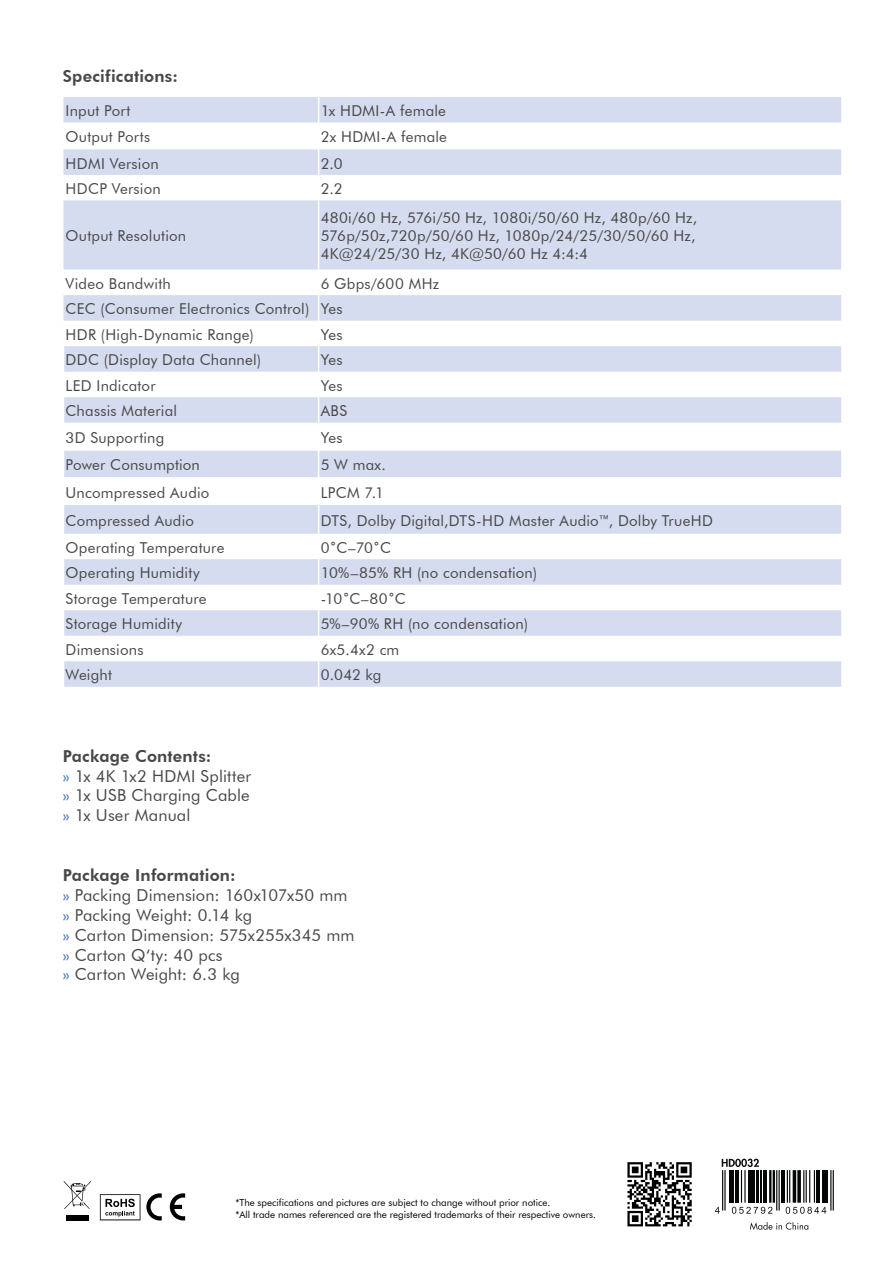
<style>
.page{position:relative;width:893px;height:1263px;background:#fff}
.page>*{position:absolute;margin:0;border:0;box-sizing:border-box;transform-origin:0 0}
.t1{font:16.5px/19.8px "Futura BT";letter-spacing:.01em;color:#484848}
.t2{font:800 16.5px "Futura BT";letter-spacing:.015em;color:#484848}
.t3{font:15px/18px "Futura BT";letter-spacing:.015em;color:#484848;text-align:justify}
.t4{font:9.75px/11.7px "Futura BT";color:#000}
.s1{font-weight:800}
.s2{color:#3c6eb3}
</style>
<div class="page">
<svg style="left:100px;top:1194px;width:40px;height:26px"></svg>
<svg style="left:64px;top:1181px;width:27px;height:28px"></svg>
<div style="left:66px;top:1215px;width:23px;height:5px;background:#000"></div>
<svg style="left:146px;top:1193px;width:16px;height:27px"></svg>
<svg style="left:170px;top:1193px;width:15px;height:27px"></svg>
<svg style="left:63px;top:97px;width:778px;height:590px;fill:#d6dcef"></svg>
<svg style="left:318px;top:97px;width:1px;height:103px"></svg>
<hr style="left:318px;top:200px;width:1px;height:70px;background:#fff">
<svg style="left:63px;top:346px;width:1px;height:26px"></svg>
<svg style="left:63px;top:397px;width:1px;height:26px"></svg>
<svg style="left:63px;top:451px;width:1px;height:26px"></svg>
<svg style="left:63px;top:505px;width:1px;height:29px"></svg>
<svg style="left:63px;top:559px;width:1px;height:26px"></svg>
<svg style="left:63px;top:610px;width:1px;height:26px"></svg>
<svg style="left:63px;top:661px;width:1px;height:26px"></svg>
<svg style="left:318px;top:270px;width:1px;height:417px"></svg>
<svg style="left:750px;top:1222px;width:58px;height:8px"></svg>
<svg style="left:627px;top:1162px;width:65px;height:64px"></svg>
<svg style="left:722px;top:1159px;width:37px;height:8px"></svg>
<hr style="left:724px;top:1170px;width:2px;height:40px;background:#040505">
<hr style="left:722px;top:1170px;width:1px;height:40px;background:#040505">
<hr style="left:729px;top:1170px;width:2px;height:33px;background:#040505">
<hr style="left:733px;top:1170px;width:1px;height:33px;background:#040505">
<hr style="left:735px;top:1170px;width:3px;height:33px;background:#040505">
<hr style="left:744px;top:1170px;width:2px;height:33px;background:#040505">
<hr style="left:741px;top:1170px;width:1px;height:33px;background:#040505">
<hr style="left:748px;top:1170px;width:2px;height:33px;background:#040505">
<hr style="left:751px;top:1170px;width:4px;height:33px;background:#040505">
<hr style="left:756px;top:1170px;width:2px;height:33px;background:#040505">
<hr style="left:761px;top:1170px;width:1px;height:33px;background:#040505">
<hr style="left:763px;top:1170px;width:4px;height:33px;background:#040505">
<hr style="left:773px;top:1170px;width:2px;height:33px;background:#040505">
<hr style="left:769px;top:1170px;width:2px;height:33px;background:#040505">
<hr style="left:778px;top:1170px;width:2px;height:40px;background:#040505">
<hr style="left:776px;top:1170px;width:1px;height:40px;background:#040505">
<hr style="left:781px;top:1170px;width:3px;height:33px;background:#040505">
<hr style="left:789px;top:1170px;width:1px;height:33px;background:#040505">
<hr style="left:787px;top:1170px;width:1px;height:33px;background:#040505">
<svg style="left:797px;top:1170px;width:4px;height:33px"></svg>
<hr style="left:793px;top:1170px;width:3px;height:33px;background:#040505">
<hr style="left:814px;top:1170px;width:1px;height:33px;background:#040505">
<hr style="left:809px;top:1170px;width:1px;height:33px;background:#040505">
<hr style="left:806px;top:1170px;width:1px;height:33px;background:#040505">
<hr style="left:803px;top:1170px;width:1px;height:33px;background:#040505">
<hr style="left:816px;top:1170px;width:4px;height:33px;background:#040505">
<hr style="left:822px;top:1170px;width:1px;height:33px;background:#040505">
<hr style="left:824px;top:1170px;width:4px;height:33px;background:#040505">
<hr style="left:833px;top:1170px;width:1px;height:40px;background:#040505">
<hr style="left:830px;top:1170px;width:1px;height:40px;background:#040505">
<svg style="left:715px;top:1207px;width:5px;height:6px"></svg>
<svg style="left:732px;top:1207px;width:40px;height:7px"></svg>
<svg style="left:786px;top:1207px;width:40px;height:7px"></svg>
<p class="t2" style="left:63px;top:70px;width:117px">Specifications:</p>
<p class="t3" style="left:66px;top:103px;width:66px">Input Port</p>
<p class="t3" style="left:321px;top:103px;width:127px">1x HDMI-A female</p>
<p class="t3" style="left:66px;top:129px;width:86px">Output Ports</p>
<p class="t3" style="left:321px;top:129px;width:128px">2x HDMI-A female</p>
<p class="t3" style="left:66px;top:155px;width:95px">HDMI Version</p>
<p class="t3" style="left:321px;top:155px;width:23px">2.0</p>
<p class="t3" style="left:66px;top:181px;width:97px">HDCP Version</p>
<p class="t3" style="left:321px;top:181px;width:23px">2.2</p>
<p class="t3" style="left:66px;top:228px;width:122px">Output Resolution</p>
<p class="t3" style="left:321px;top:210px;width:378px">480i/60 Hz, 576i/50 Hz, 1080i/50/60 Hz, 480p/60 Hz, 576p/50z,720p/50/60 Hz, 1080p/24/25/30/50/60 Hz, 4K@24/25/30 Hz, 4K@50/60 Hz 4:4:4</p>
<p class="t3" style="left:66px;top:276px;width:107px">Video Bandwith</p>
<p class="t3" style="left:66px;top:272px;width:375px;line-height:25.5px;text-align:left;text-indent:255px">6 Gbps/600 MHz<br>CEC (Consumer Electronics Control) Yes<br>HDR (High-Dynamic Range)</p>
<p class="t3" style="left:321px;top:327px;width:23px">Yes</p>
<p class="t3" style="left:66px;top:352px;width:197px">DDC (Display Data Channel)</p>
<p class="t3" style="left:321px;top:352px;width:23px">Yes</p>
<p class="t3" style="left:66px;top:378px;width:92px">LED Indicator</p>
<p class="t3" style="left:321px;top:378px;width:23px">Yes</p>
<p class="t3" style="left:66px;top:403px;width:113px">Chassis Material</p>
<p class="t3" style="left:321px;top:403px;width:28px">ABS</p>
<p class="t3" style="left:66px;top:430px;width:100px">3D Supporting</p>
<p class="t3" style="left:321px;top:430px;width:23px">Yes</p>
<p class="t3" style="left:66px;top:457px;width:136px">Power Consumption</p>
<p class="t3" style="left:321px;top:457px;width:67px">5 W max.</p>
<p class="t3" style="left:66px;top:484px;width:145px">Uncompressed Audio</p>
<p class="t3" style="left:321px;top:484px;width:65px">LPCM 7.1</p>
<p class="t3" style="left:66px;top:513px;width:130px">Compressed Audio</p>
<p class="t3" style="left:321px;top:513px;width:394px">DTS, Dolby Digital,DTS-HD Master Audio™, Dolby TrueHD</p>
<p class="t3" style="left:66px;top:540px;width:160px">Operating Temperature</p>
<p class="t3" style="left:321px;top:538px;width:72px">0˚C–70˚C</p>
<p class="t3" style="left:66px;top:565px;width:136px">Operating Humidity</p>
<p class="t3" style="left:321px;top:564px;width:218px">10%–85% RH (no condensation)</p>
<p class="t3" style="left:66px;top:591px;width:143px">Storage Temperature</p>
<p class="t3" style="left:321px;top:589px;width:86px">-10˚C–80˚C</p>
<p class="t3" style="left:66px;top:616px;width:118px">Storage Humidity</p>
<p class="t3" style="left:321px;top:615px;width:209px">5%–90% RH (no condensation)</p>
<p class="t3" style="left:66px;top:642px;width:79px">Dimensions</p>
<p class="t3" style="left:321px;top:642px;width:80px">6x5.4x2 cm</p>
<p class="t3" style="left:66px;top:667px;width:48px">Weight</p>
<p class="t3" style="left:321px;top:667px;width:62px">0.042 kg</p>
<p class="t1" style="left:63px;top:747px;width:190px"><span class="s1">Package Contents:<br></span><span class="s2">»</span> 1x 4K 1x2 HDMI Splitter <span class="s2">»</span> 1x USB Charging Cable <span class="s2">»</span> 1x User Manual</p>
<p class="t1" style="left:63px;top:867px;width:293px"><span class="s1">Package Information:<br></span><span class="s2">»</span> Packing Dimension: 160x107x50 mm <span class="s2">»</span> Packing Weight: 0.14 kg<br><span class="s2">»</span> Carton Dimension: 575x255x345 mm <span class="s2">»</span> Carton Q‘ty: 40 pcs<br><span class="s2">»</span> Carton Weight: 6.3 kg</p>
<p class="t4" style="left:235px;top:1197px;width:362px">*The specifications and pictures are subject to change without prior notice.<br>*All trade names referenced are the registered trademarks of their respective owners.</p>
</div>
